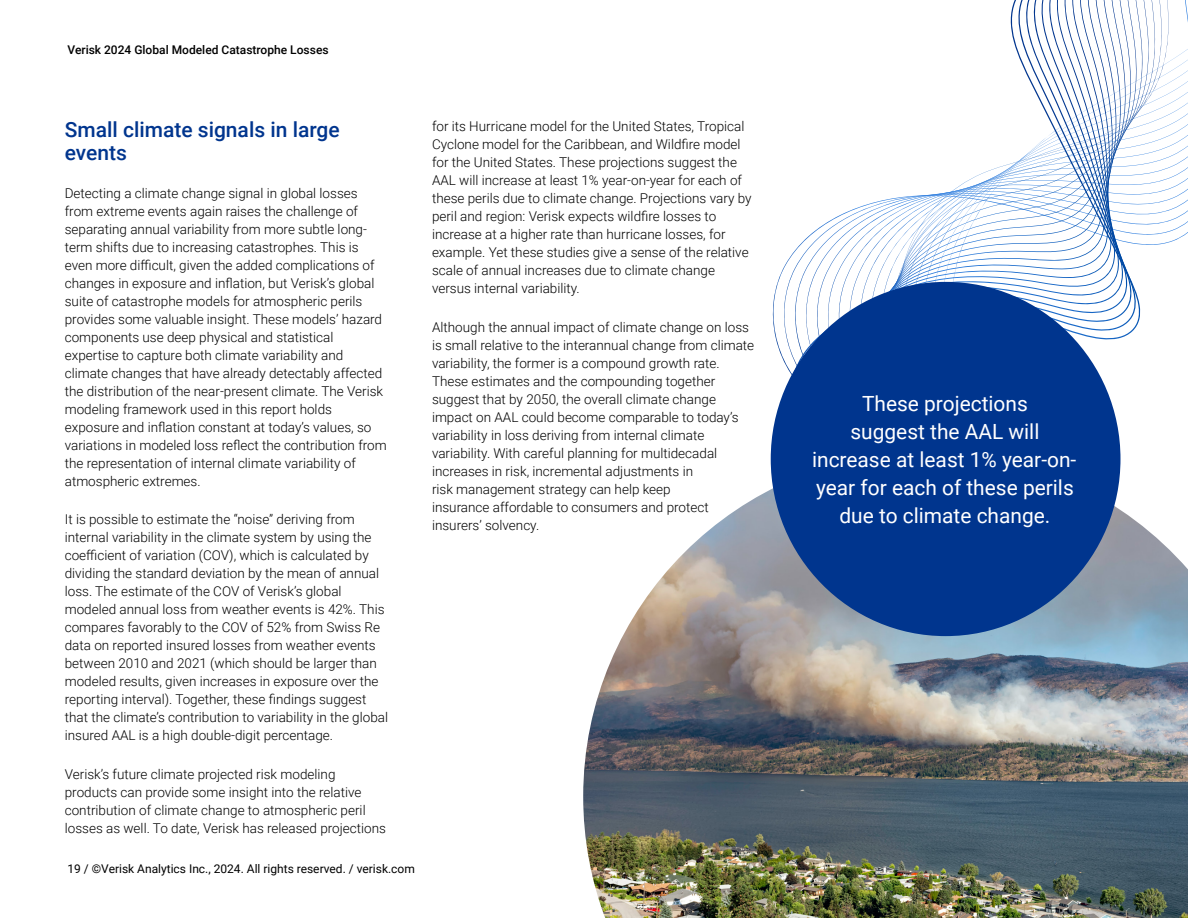
<style>
.page{position:relative;width:1188px;height:918px;background:#fff}
.page>*{position:absolute;margin:0;border:0;box-sizing:border-box;transform-origin:0 0}
.t1{font:500 21px/22.5px "Roboto";color:#00358e}
.Pull_Quote_Text_White{font:20.85px/27.9px "Roboto";color:#fff;text-align:center}
.Body_Copy_Regular{font:300 13.5px/18px "Roboto";color:#000}
.t2{font:12px "Roboto";color:#000}
.t3{font:500 12px "Roboto";color:#000}
</style>
<div class="page">
<svg style="left:772px;top:0;width:416px;height:403px"></svg>
<svg style="left:1162px;top:0;width:7px;height:403px"></svg>
<svg style="left:1156px;top:0;width:6px;height:403px"></svg>
<svg style="left:1149px;top:0;width:7px;height:403px"></svg>
<svg style="left:789px;top:0;width:351px;height:452px"></svg>
<img style="left:583px;top:452px;width:605px;height:466px">
<div style="left:771px;top:282px;width:349px;height:354px;background:#00358e;border-radius:50%"></div>
<p class="t3" style="left:68px;top:41px;width:263px">Verisk 2024 Global Modeled Catastrophe Losses</p>
<h4 class="t1" style="left:65px;top:118px;width:277px">Small climate signals in large events</h4>
<p class="Body_Copy_Regular" style="left:65px;top:184px;width:323px">Detecting a climate change signal in global losses from extreme events again raises the challenge of separating annual variability from more subtle long&shy;term shifts due to increasing catastrophes. This is even more difficult, given the added complications of changes in exposure and inflation, but Verisk’s global suite of catastrophe models for atmospheric perils provides some valuable insight. These models’ hazard components use deep physical and statistical expertise to capture both climate variability and climate changes that have already detectably affected the distribution of the near-present climate. The Verisk modeling framework used in this report holds exposure and inflation constant at today’s values, so variations in modeled loss reflect the contribution from the representation of internal climate variability of atmospheric extremes.</p>
<p class="Body_Copy_Regular" style="left:65px;top:510px;width:325px">It is possible to estimate the “noise” deriving from internal variability in the climate system by using the coefficient of variation (COV), which is calculated by dividing the standard deviation by the mean of annual loss. The estimate of the COV of Verisk’s global modeled annual loss from weather events is 42%. This compares favorably to the COV of 52% from Swiss Re data on reported insured losses from weather events between 2010 and 2021 (which should be larger than modeled results, given increases in exposure over the reporting interval). Together, these findings suggest that the climate’s contribution to variability in the global insured AAL is a high double-digit percentage.</p>
<p class="Body_Copy_Regular" style="left:65px;top:764px;width:323px">Verisk’s future climate projected risk modeling products can provide some insight into the relative contribution of climate change to atmospheric peril losses as well. To date, Verisk has released projections</p>
<p class="t2" style="left:68px;top:860px;width:349px">19 / ©Verisk Analytics Inc., 2024. All rights reserved. / verisk.com</p>
<p class="Body_Copy_Regular" style="left:432px;top:117px;width:321px">for its Hurricane model for the United States, Tropical Cyclone model for the Caribbean, and Wildfire model for the United States. These projections suggest the AAL will increase at least 1% year-on-year for each of these perils due to climate change. Projections vary by peril and region: Verisk expects wildfire losses to increase at a higher rate than hurricane losses, for example. Yet these studies give a sense of the relative scale of annual increases due to climate change versus internal variability.</p>
<p class="Body_Copy_Regular" style="left:432px;top:317px;width:324px">Although the annual impact of climate change on loss is small relative to the interannual change from climate variability, the former is a compound growth rate.<br>These estimates and the compounding together suggest that by 2050, the overall climate change impact on AAL could become comparable to today’s variability in loss deriving from internal climate variability. With careful planning for multidecadal increases in risk, incremental adjustments in<br>risk management strategy can help keep<br>insurance affordable to consumers and protect insurers’ solvency.</p>
<p class="Pull_Quote_Text_White" style="left:812px;top:389px;width:266px">These projections<br>suggest the AAL will increase at least 1% year-on&shy;year for each of these perils due to climate change.</p>
</div>
